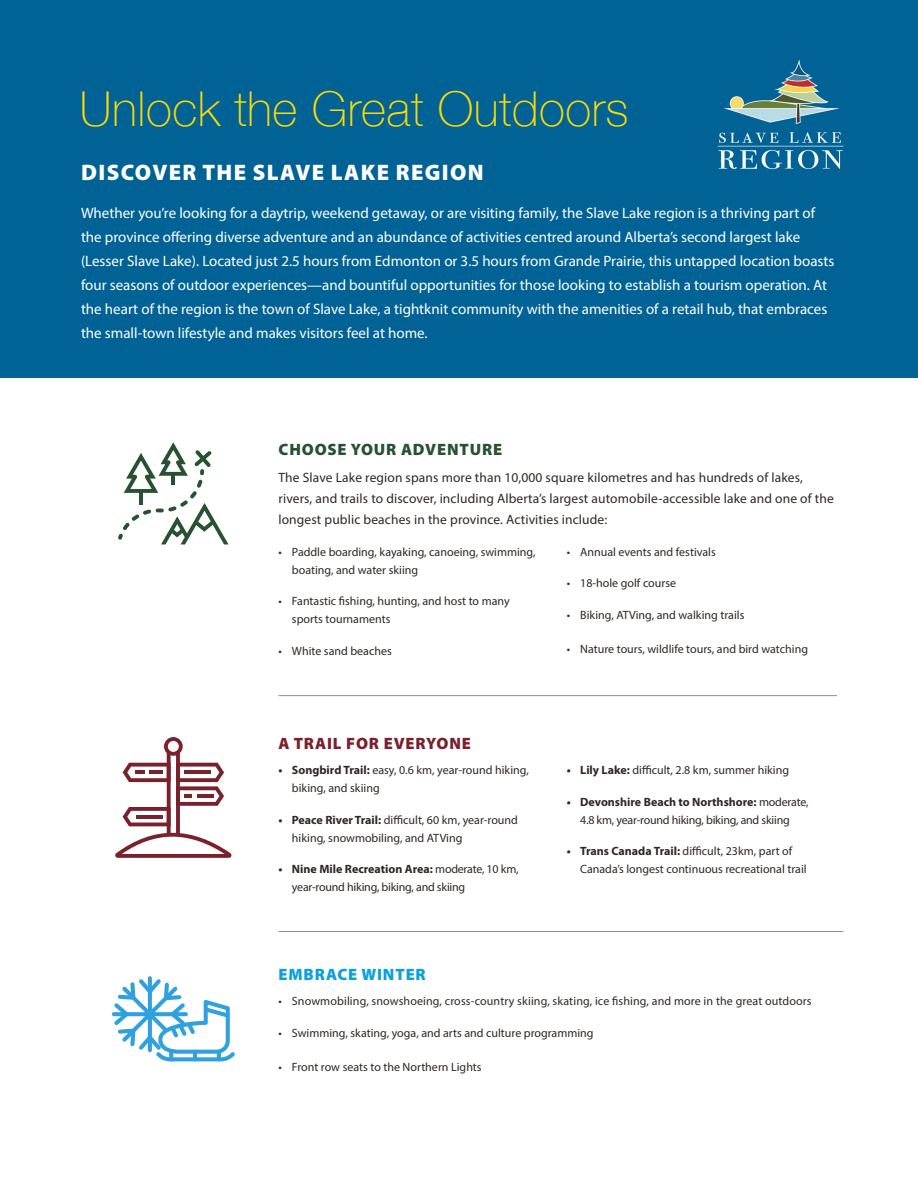
<style>
.page{position:relative;width:918px;height:1188px;background:#fff}
.page>*{position:absolute;margin:0;border:0;box-sizing:border-box;transform-origin:0 0}
.t1{font:100 48px "Helvetica Neue";letter-spacing:.01em;color:#fcda04}
.t2{font:900 22.5px "Myriad Pro";letter-spacing:.06em;color:#fff}
.t3{font:900 16.5px "Myriad Pro";letter-spacing:.05em;color:#285134}
.t4{font:900 16.5px "Myriad Pro";letter-spacing:.05em;color:#79212d}
.t5{font:900 16.5px "Myriad Pro";letter-spacing:.05em;color:#0ca0dc}
.t6{font:15px/24px "Myriad Pro";color:#fff}
.t7{font:13.5px/21px "Myriad Pro";letter-spacing:.01em;color:#2d2824}
.t8{font:12px/18px "Myriad Pro";color:#2d2824}
.t9{font:12px/18px "Myriad Pro";letter-spacing:-.02em;color:#2d2824}
.s1{font-weight:700}
</style>
<div class="page">
<div style="left:0;top:0;width:918px;height:378px;background:#016395"></div>
<hr style="left:278px;top:931px;width:565px;height:1px;background:#948d8b">
<hr style="left:278px;top:695px;width:559px;height:1px;background:#948d8b">
<svg style="left:118px;top:442px;width:111px;height:102px"></svg>
<svg style="left:115px;top:737px;width:117px;height:121px"></svg>
<svg style="left:114px;top:979px;width:121px;height:82px"></svg>
<img style="left:717px;top:60px;width:127px;height:110px">
<p class="t1" style="left:80px;top:72px;width:551px">Unlock the Great Outdoors</p>
<p class="t2" style="left:81px;top:158px;width:404px">DISCOVER THE SLAVE LAKE REGION</p>
<p class="t6" style="left:81px;top:201px;width:755px">Whether you’re looking for a daytrip, weekend getaway, or are visiting family, the Slave Lake region is a thriving part of the province offering diverse adventure and an abundance of activities centred around Alberta’s second largest lake (Lesser Slave Lake). Located just 2.5 hours from Edmonton or 3.5 hours from Grande Prairie, this untapped location boasts four seasons of outdoor experiences—and bountiful opportunities for those looking to establish a tourism operation. At the heart of the region is the town of Slave Lake, a tightknit community with the amenities of a retail hub, that embraces the small-town lifestyle and makes visitors feel at home.</p>
<p class="t3" style="left:279px;top:438px;width:225px">CHOOSE YOUR ADVENTURE</p>
<p class="t7" style="left:278px;top:467px;width:557px">The Slave Lake region spans more than 10,000 square kilometres and has hundreds of lakes, rivers, and trails to discover, including Alberta’s largest automobile-accessible lake and one of the longest public beaches in the province. Activities include:</p>
<p class="t8" style="left:292px;top:543px;width:245px;text-indent:-14px">• Paddle boarding, kayaking, canoeing, swimming, boating, and water skiing</p>
<p class="t8" style="left:292px;top:592px;width:219px;text-indent:-14px">• Fantastic fishing, hunting, and host to many sports tournaments</p>
<p class="t8" style="left:278px;top:642px;width:115px">• White sand beaches</p>
<p class="t8" style="left:567px;top:543px;width:151px">• Annual events and festivals</p>
<p class="t8" style="left:567px;top:574px;width:111px">• 18-hole golf course</p>
<p class="t8" style="left:567px;top:606px;width:179px">• Biking, ATVing, and walking trails</p>
<p class="t8" style="left:567px;top:640px;width:243px">• Nature tours, wildlife tours, and bird watching</p>
<p class="t4" style="left:279px;top:733px;width:194px">A TRAIL FOR EVERYONE</p>
<p class="t8" style="left:292px;top:761px;width:238px;text-indent:-14px"><span class="s1">• Songbird Trail:</span> easy, 0.6 km, year-round hiking, biking, and skiing</p>
<p class="t8" style="left:292px;top:810px;width:228px;text-indent:-14px"><span class="s1">• Peace River Trail:</span> difficult, 60 km, year-round hiking, snowmobiling, and ATVing</p>
<p class="t9" style="left:292px;top:860px;width:228px;text-indent:-14px"><span class="s1">• Nine Mile Recreation Area:</span> moderate, 10 km, year-round hiking, biking, and skiing</p>
<p class="t8" style="left:567px;top:761px;width:224px"><span class="s1">• Lily Lake:</span> difficult, 2.8 km, summer hiking</p>
<p class="t9" style="left:567px;top:792px;width:243px;text-align:center"><span class="s1">• Devonshire Beach to Northshore:</span> moderate,<br>4.8 km, year-round hiking, biking, and skiing</p>
<p class="t8" style="left:580px;top:842px;width:228px;text-indent:-14px"><span class="s1">• Trans Canada Trail:</span> difficult, 23km, part of<br>Canada’s longest continuous recreational trail</p>
<p class="t5" style="left:279px;top:964px;width:149px">EMBRACE WINTER</p>
<p class="t8" style="left:278px;top:992px;width:535px">• Snowmobiling, snowshoeing, cross-country skiing, skating, ice fishing, and more in the great outdoors</p>
<p class="t8" style="left:278px;top:1023px;width:317px">• Swimming, skating, yoga, and arts and culture programming</p>
<p class="t8" style="left:278px;top:1058px;width:205px">• Front row seats to the Northern Lights</p>
</div>
